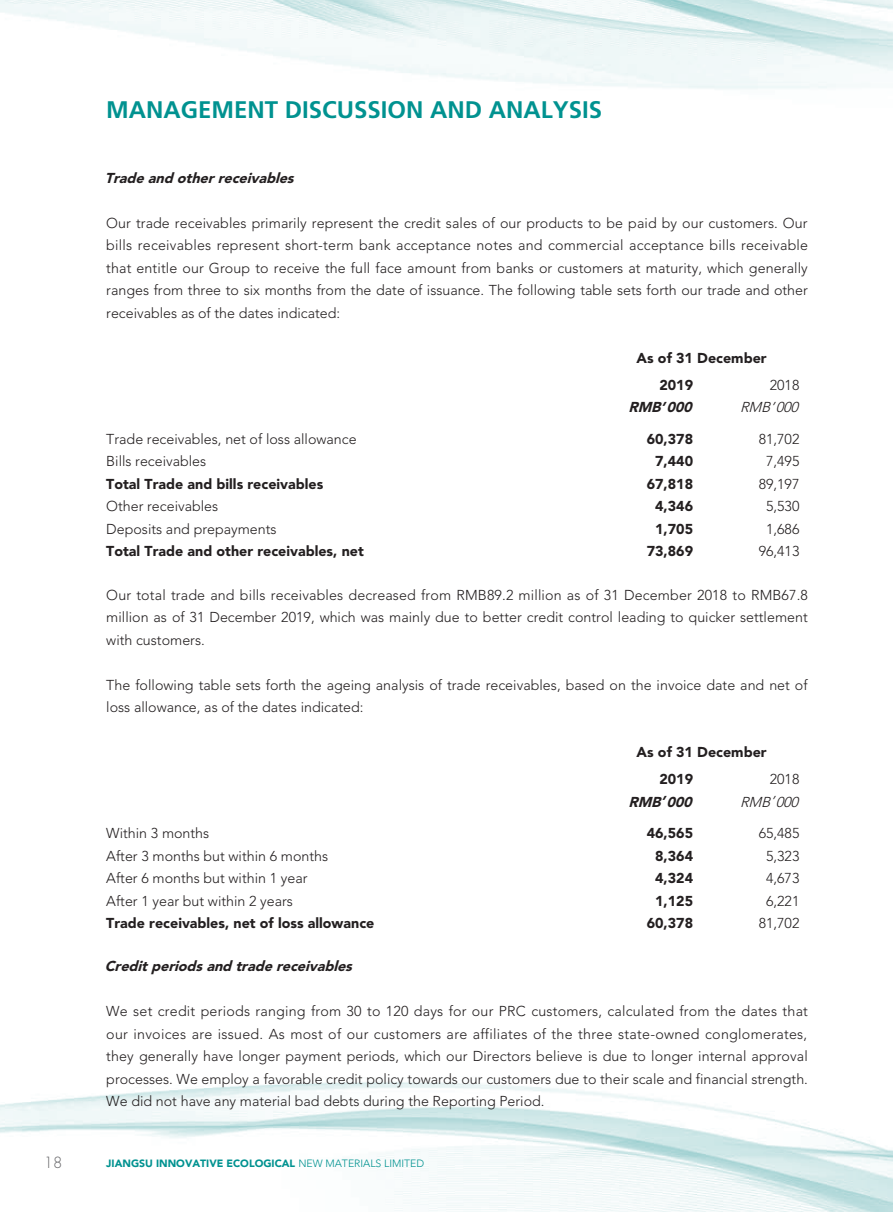
<style>
.page{position:relative;width:893px;height:1212px;background:#fff}
.page>*{position:absolute;margin:0;border:0;box-sizing:border-box;transform-origin:0 0}
.t1{font:700 24px "Frutiger LT Std";color:#009290}
.t2{font:300 15px "Futura Std";color:#636366}
.t3{font:300 14.25px/22.5px "Avenir LT Std";color:#231f20;text-align:justify}
.t4{font:900 14.25px/27px "Avenir LT Std";color:#231f20}
.t5{font:italic 900 14.25px "Avenir LT Std";color:#231f20}
.t6{font:italic 300 14.25px "Avenir LT Std";color:#231f20}
.t7{font:900 10.5px "Avenir LT Std";color:#009290}
.s1{font-weight:300}
</style>
<div class="page">
<img style="left:0;top:0;width:892px;height:1212px">
<svg style="left:595px;top:369px;width:107px;height:189px"></svg>
<svg style="left:595px;top:763px;width:107px;height:167px"></svg>
<h1 class="t1" style="left:106px;top:96px;width:498px">MANAGEMENT DISCUSSION AND ANALYSIS</h1>
<p class="t5" style="left:105px;top:169px;width:195px">Tradeand otherreceivables</p>
<p class="t3" style="left:106px;top:212px;width:703px">Our trade receivables primarily represent the credit sales of our products to be paid by our customers. Our bills receivables represent short-term bank acceptance notes and commercial acceptance bills receivable that entitle our Group to receive the full face amount from banks or customers at maturity, which generally ranges from three to six months from the date of issuance. The following table sets forth our trade and other receivables as of the dates indicated:</p>
<p class="t4" style="left:659px;top:344px;width:109px;text-indent:-23px">As of 31 December<br>2019</p>
<p class="t3" style="left:770px;top:374px;width:31px">2018</p>
<p class="t5" style="left:628px;top:399px;width:69px">RMB’000</p>
<p class="t6" style="left:740px;top:399px;width:64px">RMB’000</p>
<p class="t3" style="left:106px;top:428px;width:252px">Trade receivables, net of loss allowance</p>
<p class="t4" style="left:647px;top:425px;width:48px">60,378</p>
<p class="t3" style="left:759px;top:428px;width:42px">81,702</p>
<p class="t3" style="left:106px;top:450px;width:101px">Bills receivables</p>
<p class="t4" style="left:655px;top:448px;width:39px">7,440</p>
<p class="t3" style="left:766px;top:450px;width:35px">7,495</p>
<p class="t4" style="left:106px;top:470px;width:218px">Total Trade and bills receivables</p>
<p class="t4" style="left:647px;top:470px;width:48px">67,818</p>
<p class="t3" style="left:759px;top:473px;width:42px">89,197</p>
<p class="t3" style="left:106px;top:495px;width:113px">Other receivables</p>
<p class="t4" style="left:655px;top:493px;width:39px">4,346</p>
<p class="t3" style="left:766px;top:495px;width:35px">5,530</p>
<p class="t3" style="left:106px;top:518px;width:172px">Deposits and prepayments</p>
<p class="t4" style="left:655px;top:515px;width:39px">1,705</p>
<p class="t3" style="left:766px;top:518px;width:35px">1,686</p>
<p class="t4" style="left:106px;top:538px;width:259px">Total Trade and other receivables, net</p>
<p class="t4" style="left:647px;top:538px;width:48px">73,869</p>
<p class="t3" style="left:759px;top:540px;width:42px">96,413</p>
<p class="t3" style="left:106px;top:583px;width:703px">Our total trade and bills receivables decreased from RMB89.2 million as of 31 December 2018 to RMB67.8 million as of 31 December 2019, which was mainly due to better credit control leading to quicker settlement with customers.</p>
<p class="t3" style="left:106px;top:673px;width:703px">The following table sets forth the ageing analysis of trade receivables, based on the invoice date and net of loss allowance, as of the dates indicated:</p>
<p class="t4" style="left:659px;top:738px;width:109px;text-indent:-23px">As of 31 December<br>2019</p>
<p class="t3" style="left:770px;top:768px;width:31px">2018</p>
<p class="t5" style="left:628px;top:793px;width:69px">RMB’000</p>
<p class="t6" style="left:740px;top:793px;width:64px">RMB’000</p>
<p class="t3" style="left:106px;top:822px;width:104px">Within 3 months</p>
<p class="t4" style="left:647px;top:819px;width:48px">46,565</p>
<p class="t3" style="left:759px;top:822px;width:42px">65,485</p>
<p class="t3" style="left:106px;top:844px;width:223px">After 3 months but within 6 months</p>
<p class="t4" style="left:655px;top:842px;width:39px">8,364</p>
<p class="t3" style="left:766px;top:844px;width:35px">5,323</p>
<p class="t3" style="left:106px;top:867px;width:203px">After 6 months but within 1 year</p>
<p class="t4" style="left:655px;top:864px;width:39px">4,324</p>
<p class="t3" style="left:766px;top:867px;width:35px">4,673</p>
<p class="t3" style="left:106px;top:889px;width:188px">After 1 year but within 2 years</p>
<p class="t4" style="left:655px;top:887px;width:39px">1,125</p>
<p class="t3" style="left:766px;top:889px;width:35px">6,221</p>
<p class="t4" style="left:106px;top:909px;width:270px">Trade receivables, net of loss allowance</p>
<p class="t4" style="left:647px;top:909px;width:48px">60,378</p>
<p class="t3" style="left:759px;top:912px;width:42px">81,702</p>
<p class="t5" style="left:105px;top:958px;width:253px">Creditperiodsand tradereceivables</p>
<p class="t3" style="left:106px;top:1000px;width:703px">We set credit periods ranging from 30 to 120 days for our PRC customers, calculated from the dates that our invoices are issued. As most of our customers are affiliates of the three state-owned conglomerates, they generally have longer payment periods, which our Directors believe is due to longer internal approval processes. We employ a favorable credit policy towards our customers due to their scale and financial strength.<br>We did not have any material bad debts during the Reporting Period.</p>
<p class="t2" style="left:44px;top:1153px;width:20px">18</p>
<p class="t7" style="left:106px;top:1157px;width:319px">JIANGSU INNOVATIVE ECOLOGICAL <span class="s1">NEW MATERIALS LIMITED</span></p>
</div>
